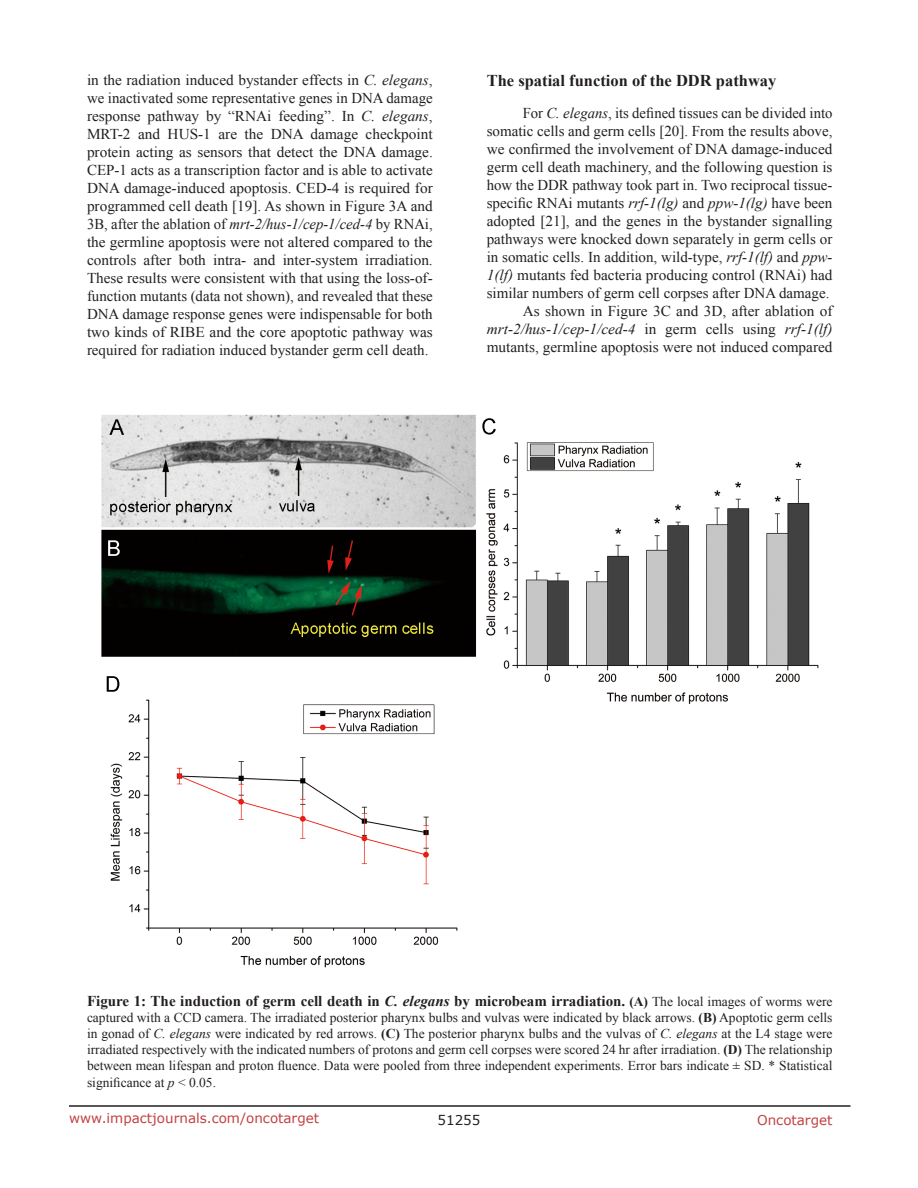
<style>
.page{position:relative;width:918px;height:1188px;background:#fff}
.page>*{position:absolute;margin:0;border:0;box-sizing:border-box;transform-origin:0 0}
.SubHeading{font:700 16.5px "Times New Roman";color:#231f20}
.BodyText{font:15px/18px "Times New Roman";color:#231f20;text-align:justify}
.figuretext{font:700 15px "Times New Roman";color:#231f20}
.figuretext-2{font:13.5px/16.2px "Times New Roman";color:#231f20;text-align:justify}
.t1{font:13.5px "Verdana";color:#c24141}
.t2{font:13.5px "Verdana";color:#231f20}
.s1{font-style:italic}
.s2{font-size:13.5px}
.s3{font-weight:400;font-size:13.5px}
.s4{font-weight:700}
</style>
<div class="page">
<hr style="left:69px;top:1105px;width:781px;height:2px;background:#231f20">
<img style="left:101px;top:414px;width:718px;height:554px">
<p class="BodyText" style="left:87px;top:71px;width:347px">in the radiation induced bystander effects in <span class="s1">C. elegans</span>, we inactivated some representative genes in DNA damage response pathway by “RNAi feeding”. In <span class="s1">C. elegans</span>, MRT-2 and HUS-1 are the DNA damage checkpoint protein acting as sensors that detect the DNA damage.<br>CEP-1 acts as a transcription factor and is able to activate DNA damage-induced apoptosis. CED-4 is required for programmed cell death [19]. As shown in Figure 3A and 3B, after the ablation of <span class="s1">mrt-2/hus-1/cep-1/ced-4</span> by RNAi, the germline apoptosis were not altered compared to the controls after both intra- and inter-system irradiation.<br>These results were consistent with that using the loss-of&shy;function mutants (data not shown), and revealed that these DNA damage response genes were indispensable for both two kinds of RIBE and the core apoptotic pathway was required for radiation induced bystander germ cell death.</p>
<p class="SubHeading" style="left:487px;top:69px;width:291px">The spatial function of the DDR pathway</p>
<p class="BodyText" style="left:487px;top:103px;width:347px;text-indent:36px">For <span class="s1">C. elegans</span>, its defined tissues can be divided into somatic cells and germ cells [20]. From the results above, we confirmed the involvement of DNA damage-induced germ cell death machinery, and the following question is how the DDR pathway took part in. Two reciprocal tissue&shy;specific RNAi mutants <span class="s1">rrf-1(lg)</span> and <span class="s1">ppw-1(lg)</span> have been adopted [21], and the genes in the bystander signalling pathways were knocked down separately in germ cells or in somatic cells. In addition, wild-type, <span class="s1">rrf-1(lf)</span> and <span class="s1">ppw-1(lf)</span> mutants fed bacteria producing control (RNAi) had similar numbers of germ cell corpses after DNA damage.</p>
<p class="BodyText" style="left:487px;top:301px;width:347px;text-indent:36px">As shown in Figure 3C and 3D, after ablation of <span class="s1">mrt-2/hus-1/cep-1/ced-4</span> in germ cells using <span class="s1">rrf-1(lf) </span>mutants, germline apoptosis were not induced compared</p>
<p class="figuretext" style="left:87px;top:990px;width:747px">Figure 1: The induction of germ cell death in <span class="s1">C. elegans</span> by microbeam irradiation. <span class="s2">(A)</span> <span class="s3">The local images of worms were</span></p>
<p class="figuretext-2" style="left:87px;top:1009px;width:747px">captured with a CCD camera. The irradiated posterior pharynx bulbs and vulvas were indicated by black arrows. <span class="s4">(B)</span> Apoptotic germ cells in gonad of <span class="s1">C. elegans</span> were indicated by red arrows. <span class="s4">(C)</span> The posterior pharynx bulbs and the vulvas of <span class="s1">C. elegans</span> at the L4 stage were irradiated respectively with the indicated numbers of protons and germ cell corpses were scored 24 hr after irradiation. <span class="s4">(D)</span> The relationship between mean lifespan and proton fluence. Data were pooled from three independent experiments. Error bars indicate ± SD. * Statistical significance at <span class="s1">p</span> &lt; 0.05.</p>
<p class="t1" style="left:69px;top:1109px;width:252px">www.impactjournals.com/oncotarget</p>
<p class="t2" style="left:438px;top:1111px;width:44px">51255</p>
<p class="t1" style="left:757px;top:1111px;width:77px">Oncotarget</p>
</div>
